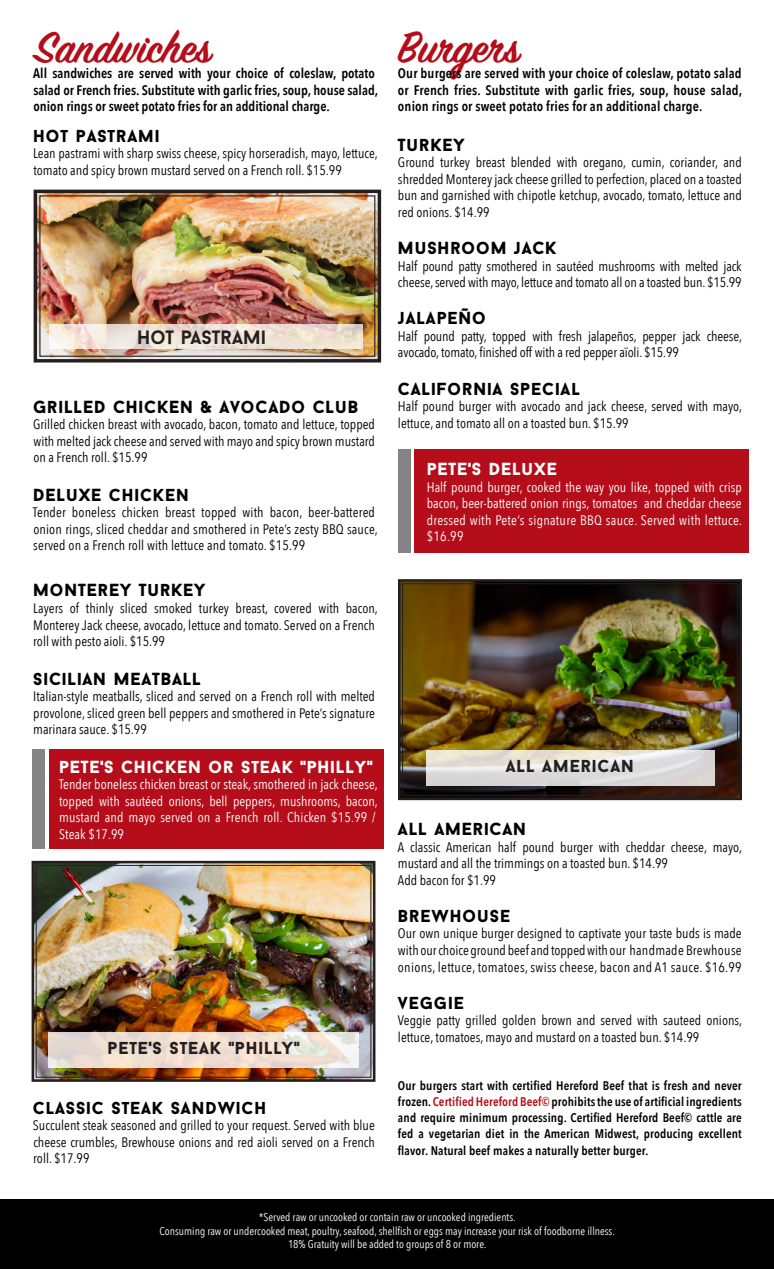
<style>
.page{position:relative;width:774px;height:1269px;background:#fff}
.page>*{position:absolute;margin:0;border:0;box-sizing:border-box;transform-origin:0 0}
.t1{font:600 48.75px "Sign Painter House Script";color:#b50e1a}
.t2{font:700 19.25px "Baron Neue";color:#231f20}
.t3{font:900 17.5px "Baron Neue";letter-spacing:.04em;color:#000001}
.t4{font:900 17.5px "Baron Neue";letter-spacing:.04em;color:#fff}
.t5{font:900 17.5px "Baron Neue";letter-spacing:.04em;color:#231f20}
.t6{font:13.75px/16.5px "Avenir Next Condensed";color:#000001}
.t7{font:13.75px/16.5px "Avenir Next Condensed";color:#fff}
.t8{font:600 13.75px/16.2px "Avenir Next Condensed";color:#000001}
.t9{font:600 12.5px/16.2px "Avenir Next Condensed";letter-spacing:.01em;color:#000001;text-align:justify}
.t10{font:11.25px "Avenir Next Condensed";color:#fff}
.s1{color:#b50e1a}
</style>
<div class="page">
<div style="left:33px;top:749px;width:12px;height:99px;background:#848385"></div>
<div style="left:49px;top:749px;width:335px;height:99px;background:#b50e1a"></div>
<div style="left:398px;top:449px;width:12px;height:104px;background:#848385"></div>
<div style="left:414px;top:449px;width:334px;height:104px;background:#b50e1a"></div>
<div style="left:0;top:1198px;width:773px;height:70px;background:#000001"></div>
<img style="left:33px;top:189px;width:349px;height:174px">
<div style="left:39px;top:195px;width:336px;height:162px;border:1px solid #231f20"></div>
<svg style="left:49px;top:324px;width:314px;height:25px;background:#eee2d6"></svg>
<img style="left:31px;top:860px;width:345px;height:222px">
<div style="left:36px;top:864px;width:335px;height:213px;border:1px solid #231f20"></div>
<img style="left:398px;top:579px;width:344px;height:222px">
<div style="left:402px;top:583px;width:335px;height:212px;border:1px solid #231f20"></div>
<svg style="left:48px;top:1031px;width:310px;height:36px;background:#eadbcf"></svg>
<svg style="left:425px;top:750px;width:288px;height:35px;background:#e0ddda"></svg>
<p class="t1" style="left:35px;top:18px;width:178px">Sandwiches</p>
<p class="t8" style="left:33px;top:65px;width:346px">All sandwiches are served with your choice of coleslaw, potato salad or French fries. Substitute with garlic fries, soup, house salad, onion rings or sweet potato fries for an additional charge.</p>
<p class="t3" style="left:33px;top:124px;width:128px">HOT PASTRAMI</p>
<p class="t6" style="left:33px;top:145px;width:346px">Lean pastrami with sharp swiss cheese, spicy horseradish, mayo, lettuce, tomato and spicy brown mustard served on a French roll. $15.99</p>
<p class="t2" style="left:137px;top:325px;width:130px">HOT PASTRAMI</p>
<p class="t3" style="left:33px;top:395px;width:326px">GRILLED CHICKEN &amp; AVOCADO CLUB</p>
<p class="t6" style="left:33px;top:415px;width:343px;text-align:justify">Grilled chicken breast with avocado, bacon, tomato and lettuce, topped with melted jack cheese and served with mayo and spicy brown mustard on a French roll. $15.99</p>
<p class="t3" style="left:33px;top:483px;width:157px">DELUXE CHICKEN</p>
<p class="t6" style="left:33px;top:503px;width:346px">Tender boneless chicken breast topped with bacon, beer-battered onion rings, sliced cheddar and smothered in Pete’s zesty BBQ sauce, served on a French roll with lettuce and tomato. $15.99</p>
<p class="t3" style="left:33px;top:579px;width:174px">MONTEREY TURKEY</p>
<p class="t6" style="left:33px;top:599px;width:346px">Layers of thinly sliced smoked turkey breast, covered with bacon,<br>Monterey Jack cheese, avocado, lettuce and tomato. Served on a French roll with pesto aioli. $15.99</p>
<p class="t3" style="left:33px;top:667px;width:169px">SICILIAN MEATBALL</p>
<p class="t6" style="left:33px;top:687px;width:343px;text-align:justify">Italian-style meatballs, sliced and served on a French roll with melted provolone, sliced green bell peppers and smothered in Pete’s signature marinara sauce. $15.99</p>
<p class="t4" style="left:59px;top:755px;width:315px">PETE'S CHICKEN OR STEAK "PHILLY"</p>
<p class="t7" style="left:59px;top:775px;width:320px">Tender boneless chicken breast or steak, smothered in jack cheese, topped with sautéed onions, bell peppers, mushrooms, bacon, mustard and mayo served on a French roll. Chicken $15.99 / Steak $17.99</p>
<p class="t5" style="left:107px;top:1036px;width:193px">PETE'S STEAK "PHILLY"</p>
<p class="t3" style="left:33px;top:1096px;width:235px">CLASSIC STEAK SANDWICH</p>
<p class="t6" style="left:33px;top:1116px;width:343px;text-align:justify">Succulent steak seasoned and grilled to your request. Served with blue cheese crumbles, Brewhouse onions and red aioli served on a French roll. $17.99</p>
<p class="t1" style="left:398px;top:18px;width:123px">Burgers</p>
<p class="t8" style="left:398px;top:65px;width:345px;text-align:justify">Our burgers are served with your choice of coleslaw, potato salad or French fries. Substitute with garlic fries, soup, house salad, onion rings or sweet potato fries for an additional charge.</p>
<p class="t3" style="left:398px;top:133px;width:68px">TURKEY</p>
<p class="t6" style="left:398px;top:153px;width:345px;text-align:justify">Ground turkey breast blended with oregano, cumin, coriander, and shredded Monterey jack cheese grilled to perfection, placed on a toasted bun and garnished with chipotle ketchup, avocado, tomato, lettuce and red onions. $14.99</p>
<p class="t3" style="left:398px;top:236px;width:160px">MUSHROOM JACK</p>
<p class="t6" style="left:398px;top:257px;width:345px">Half pound patty smothered in sautéed mushrooms with melted jack cheese, served with mayo, lettuce and tomato all on a toasted bun. $15.99</p>
<p class="t3" style="left:398px;top:307px;width:90px">JALAPEÑO</p>
<p class="t6" style="left:398px;top:327px;width:345px">Half pound patty, topped with fresh jalapeños, pepper jack cheese, avocado, tomato, finished off with a red pepper aïoli. $15.99</p>
<p class="t3" style="left:398px;top:377px;width:183px">CALIFORNIA SPECIAL</p>
<p class="t6" style="left:398px;top:397px;width:345px">Half pound burger with avocado and jack cheese, served with mayo, lettuce, and tomato all on a toasted bun. $15.99</p>
<p class="t4" style="left:426px;top:457px;width:132px">PETE'S DELUXE</p>
<p class="t7" style="left:426px;top:478px;width:317px;text-align:justify">Half pound burger, cooked the way you like, topped with crisp bacon, beer-battered onion rings, tomatoes and cheddar cheese dressed with Pete’s signature BBQ sauce. Served with lettuce. $16.99</p>
<p class="t5" style="left:505px;top:754px;width:130px">ALL AMERICAN</p>
<p class="t3" style="left:398px;top:817px;width:130px">ALL AMERICAN</p>
<p class="t6" style="left:398px;top:837px;width:345px">A classic American half pound burger with cheddar cheese, mayo, mustard and all the trimmings on a toasted bun. $14.99</p>
<p class="t6" style="left:398px;top:870px;width:99px">Add bacon for $1.99</p>
<p class="t3" style="left:398px;top:904px;width:114px">BREWHOUSE</p>
<p class="t6" style="left:398px;top:924px;width:345px;text-align:justify">Our own unique burger designed to captivate your taste buds is made with our choice ground beef and topped with our handmade Brewhouse onions, lettuce, tomatoes, swiss cheese, bacon and A1 sauce. $16.99</p>
<p class="t3" style="left:398px;top:991px;width:68px">VEGGIE</p>
<p class="t6" style="left:398px;top:1011px;width:345px">Veggie patty grilled golden brown and served with sauteed onions, lettuce, tomatoes, mayo and mustard on a toasted bun. $14.99</p>
<p class="t9" style="left:398px;top:1076px;width:345px">Our burgers start with certified Hereford Beef that is fresh and never frozen. <span class="s1">Certified Hereford Beef©</span> prohibits the use of artificial ingredients and require minimum processing. Certified Hereford Beef© cattle are fed a vegetarian diet in the American Midwest, producing excellent flavor. Natural beef makes a naturally better burger.</p>
<p class="t10" style="left:259px;top:1207px;width:258px">*Served raw or uncooked or contain raw or uncooked ingredients.</p>
<p class="t10" style="left:159px;top:1220px;width:456px">Consuming raw or undercooked meat, poultry, seafood, shellfish or eggs may increase your risk of foodborne illness.</p>
<p class="t10" style="left:288px;top:1234px;width:200px">18% Gratuity will be added to groups of 8 or more.</p>
</div>
